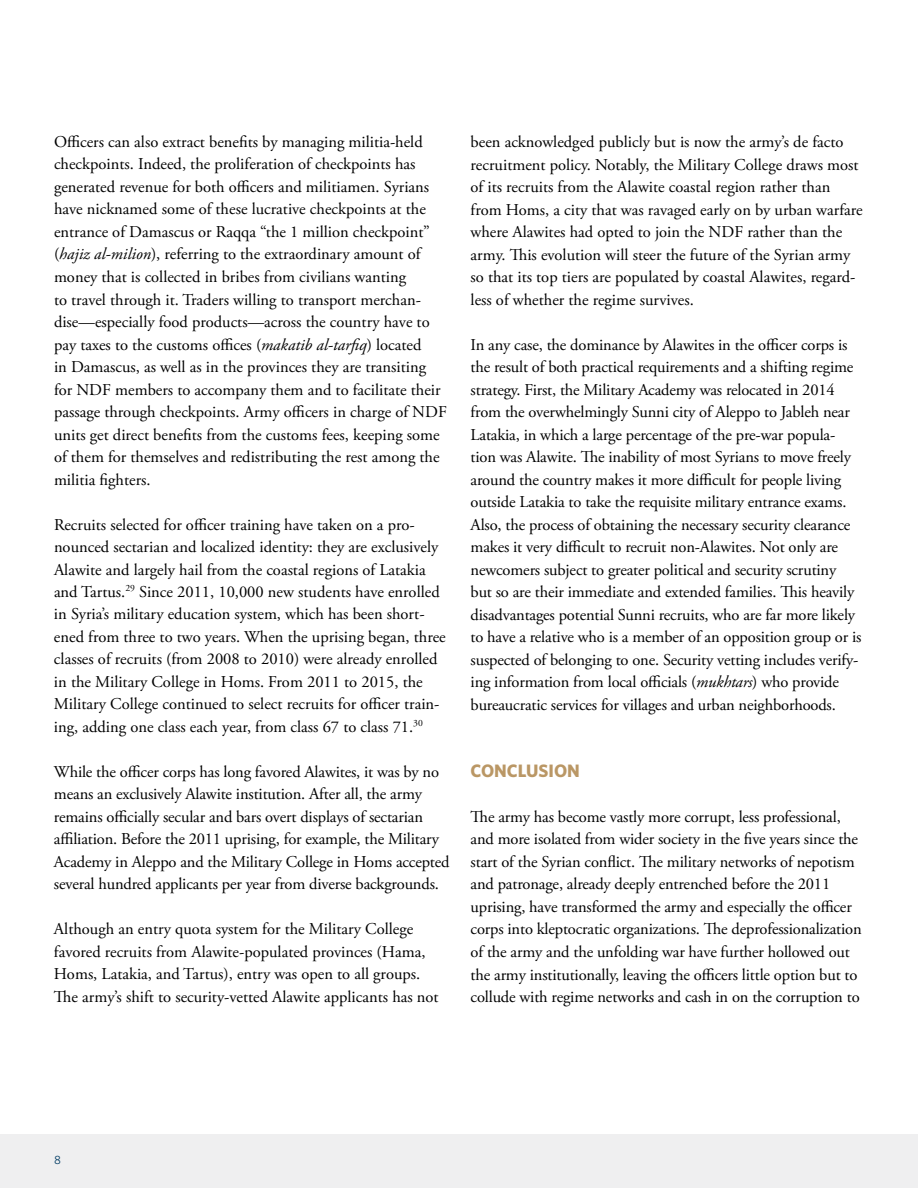
<style>
.page{position:relative;width:918px;height:1188px;background:#fff}
.page>*{position:absolute;margin:0;border:0;box-sizing:border-box;transform-origin:0 0}
.t1{font:700 18px "Whitney";color:#ba9765}
.t2{font:16.5px/22.5px "Adobe Garamond Pro";letter-spacing:-.005em;color:#000}
.t3{font:12px "Whitney";color:#003a63}
.s1{font-style:italic}
</style>
<div class="page">
<div style="left:0;top:1134px;width:918px;height:54px;background:#efeff0"></div>
<p class="t2" style="left:54px;top:131px;width:394px">Officers can also extract benefits by managing militia-held checkpoints. Indeed, the proliferation of checkpoints has generated revenue for both officers and militiamen. Syrians have nicknamed some of these lucrative checkpoints at the entrance of Damascus or Raqqa “the 1 million checkpoint” (<span class="s1">hajiz al-milion</span>), referring to the extraordinary amount of money that is collected in bribes from civilians wanting<br>to travel through it. Traders willing to transport merchan&shy;dise—especially food products—across the country have to pay taxes to the customs offices (<span class="s1">makatib al-tarfiq</span>) located<br>in Damascus, as well as in the provinces they are transiting for NDF members to accompany them and to facilitate their passage through checkpoints. Army officers in charge of NDF units get direct benefits from the customs fees, keeping some of them for themselves and redistributing the rest among the militia fighters.</p>
<p class="t2" style="left:54px;top:514px;width:393px">Recruits selected for officer training have taken on a pro&shy;nounced sectarian and localized identity: they are exclusively Alawite and largely hail from the coastal regions of Latakia and Tartus.<sup>29</sup> Since 2011, 10,000 new students have enrolled in Syria’s military education system, which has been short&shy;ened from three to two years. When the uprising began, three classes of recruits (from 2008 to 2010) were already enrolled in the Military College in Homs. From 2011 to 2015, the Military College continued to select recruits for officer train&shy;ing, adding one class each year, from class 67 to class 71.<sup>30</sup></p>
<p class="t2" style="left:54px;top:761px;width:397px">While the officer corps has long favored Alawites, it was by no means an exclusively Alawite institution. After all, the army remains officially secular and bars overt displays of sectarian affiliation. Before the 2011 uprising, for example, the Military Academy in Aleppo and the Military College in Homs accepted several hundred applicants per year from diverse backgrounds.</p>
<p class="t2" style="left:54px;top:919px;width:386px">Although an entry quota system for the Military College favored recruits from Alawite-populated provinces (Hama, Homs, Latakia, and Tartus), entry was open to all groups.<br>The army’s shift to security-vetted Alawite applicants has not</p>
<p class="t2" style="left:471px;top:131px;width:394px">been acknowledged publicly but is now the army’s de facto recruitment policy. Notably, the Military College draws most of its recruits from the Alawite coastal region rather than from Homs, a city that was ravaged early on by urban warfare where Alawites had opted to join the NDF rather than the army. This evolution will steer the future of the Syrian army so that its top tiers are populated by coastal Alawites, regard&shy;less of whether the regime survives.</p>
<p class="t2" style="left:471px;top:334px;width:392px">In any case, the dominance by Alawites in the officer corps is the result of both practical requirements and a shifting regime strategy. First, the Military Academy was relocated in 2014 from the overwhelmingly Sunni city of Aleppo to Jableh near Latakia, in which a large percentage of the pre-war popula&shy;tion was Alawite. The inability of most Syrians to move freely around the country makes it more difficult for people living outside Latakia to take the requisite military entrance exams.<br>Also, the process of obtaining the necessary security clearance makes it very difficult to recruit non-Alawites. Not only are newcomers subject to greater political and security scrutiny but so are their immediate and extended families. This heavily disadvantages potential Sunni recruits, who are far more likely to have a relative who is a member of an opposition group or is suspected of belonging to one. Security vetting includes verify&shy;ing information from local officials (<span class="s1">mukhtars</span>) who provide bureaucratic services for villages and urban neighborhoods.</p>
<p class="t1" style="left:471px;top:759px;width:111px">CONCLUSION</p>
<p class="t2" style="left:471px;top:806px;width:393px">The army has become vastly more corrupt, less professional, and more isolated from wider society in the five years since the start of the Syrian conflict. The military networks of nepotism and patronage, already deeply entrenched before the 2011 uprising, have transformed the army and especially the officer corps into kleptocratic organizations. The deprofessionalization of the army and the unfolding war have further hollowed out the army institutionally, leaving the officers little option but to collude with regime networks and cash in on the corruption to</p>
<p class="t3" style="left:54px;top:1152px;width:8px">8</p>
</div>
